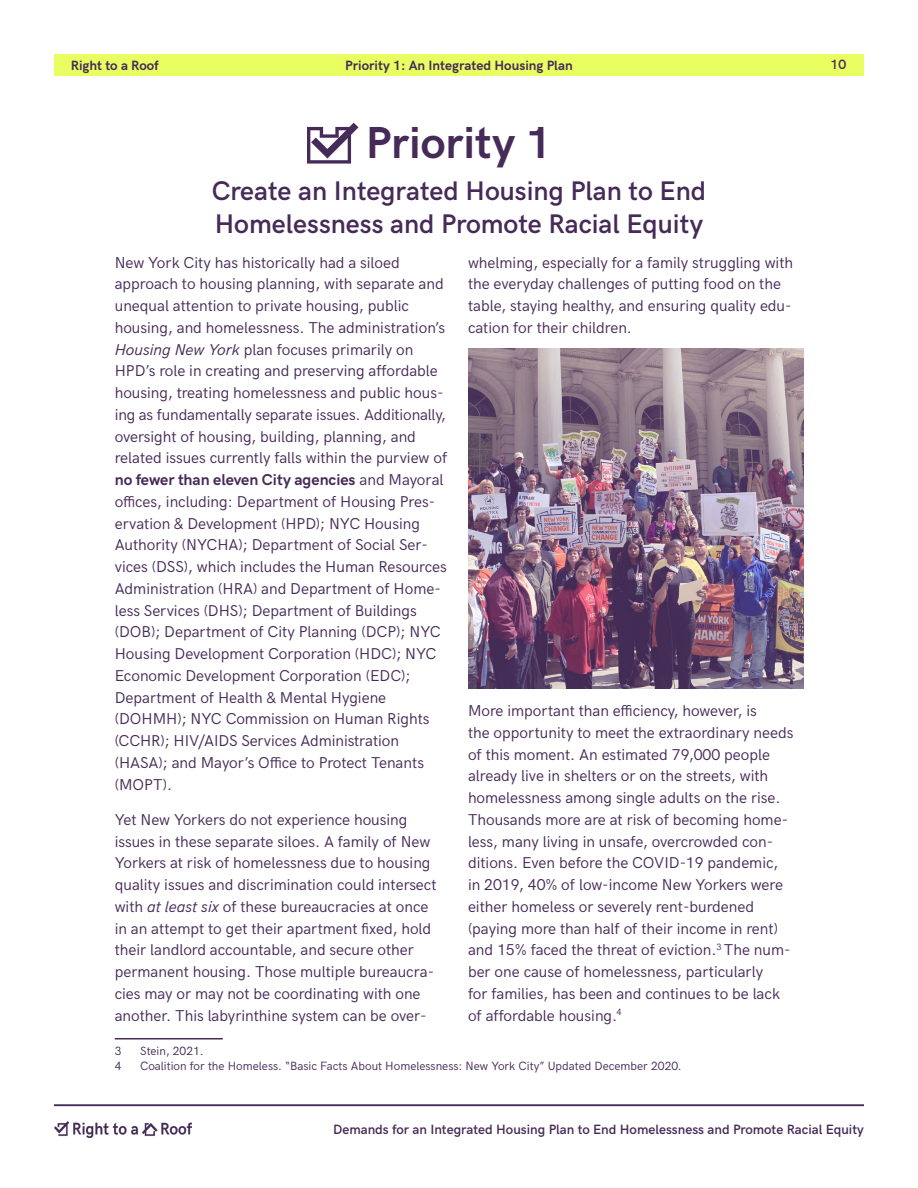
<style>
.page{position:relative;width:918px;height:1188px;background:#fff}
.page>*{position:absolute;margin:0;border:0;box-sizing:border-box;transform-origin:0 0}
.t1{font:700 45px "HK Grotesk";color:#462a57}
.t2{font:600 27px/33px "HK Grotesk";color:#462a57}
.t3{font:15.75px/21.8px "HK Grotesk";color:#462a57}
.t4{font:600 13.5px "HK Grotesk";color:#462a57}
.t5{font:700 13.5px "HK Grotesk";color:#462a57}
.footnote{font:12px "HK Grotesk";color:#462a57}
.s1{font-style:italic}
.s2{font-weight:700}
</style>
<div class="page">
<div style="left:54px;top:54px;width:810px;height:21px;background:#e9ff61"></div>
<hr style="left:54px;top:1104px;width:810px;height:2px;background:#462a57">
<img style="left:54px;top:1122px;width:138px;height:15px">
<svg style="left:307px;top:123px;width:51px;height:41px"></svg>
<img style="left:468px;top:348px;width:335px;height:340px">
<hr style="left:115px;top:1038px;width:108px;height:2px;background:#462a57">
<p class="t5" style="left:71px;top:55px;width:90px">Right to a Roof</p>
<p class="t5" style="left:345px;top:55px;width:229px">Priority 1: An Integrated Housing Plan</p>
<p class="t1" style="left:366px;top:108px;width:188px">Priority 1</p>
<p class="t2" style="left:212px;top:172px;width:496px">Create an Integrated Housing Plan to End<br>Homelessness and Promote Racial Equity</p>
<p class="t3" style="left:115px;top:250px;width:334px">New York City has historically had a siloed approach to housing planning, with separate and unequal attention to private housing, public housing, and homelessness. The administration’s <span class="s1">Housing New York</span> plan focuses primarily on HPD’s role in creating and preserving affordable housing, treating homelessness and public hous&shy;ing as fundamentally separate issues. Additionally, oversight of housing, building, planning, and related issues currently falls within the purview of <span class="s2">no fewer than eleven City agencies</span> and Mayoral offices, including: Department of Housing Pres&shy;ervation &amp; Development (HPD); NYC Housing Authority (NYCHA); Department of Social Ser&shy;vices (DSS), which includes the Human Resources Administration (HRA) and Department of Home&shy;less Services (DHS); Department of Buildings (DOB); Department of City Planning (DCP); NYC Housing Development Corporation (HDC); NYC Economic Development Corporation (EDC); Department of Health &amp; Mental Hygiene (DOHMH); NYC Commission on Human Rights (CCHR); HIV/AIDS Services Administration (HASA); and Mayor’s Office to Protect Tenants (MOPT).</p>
<p class="t3" style="left:115px;top:807px;width:323px">Yet New Yorkers do not experience housing issues in these separate siloes. A family of New Yorkers at risk of homelessness due to housing quality issues and discrimination could intersect with <span class="s1">at least six</span> of these bureaucracies at once in an attempt to get their apartment fixed, hold their landlord accountable, and secure other permanent housing. Those multiple bureaucra&shy;cies may or may not be coordinating with one another. This labyrinthine system can be over-</p>
<p class="t3" style="left:468px;top:250px;width:327px">whelming, especially for a family struggling with the everyday challenges of putting food on the table, staying healthy, and ensuring quality edu&shy;cation for their children.</p>
<p class="t3" style="left:468px;top:698px;width:327px">More important than efficiency, however, is<br>the opportunity to meet the extraordinary needs of this moment. An estimated 79,000 people already live in shelters or on the streets, with homelessness among single adults on the rise.<br>Thousands more are at risk of becoming home&shy;less, many living in unsafe, overcrowded con&shy;ditions. Even before the COVID-19 pandemic, in 2019, 40% of low-income New Yorkers were either homeless or severely rent-burdened (paying more than half of their income in rent) and 15% faced the threat of eviction.<sup>3</sup> The num&shy;ber one cause of homelessness, particularly<br>for families, has been and continues to be lack of affordable housing.<sup>4</sup></p>
<p class="footnote" style="left:115px;top:1042px;width:8px">3</p>
<p class="footnote" style="left:140px;top:1042px;width:65px">Stein, 2021.</p>
<p class="footnote" style="left:115px;top:1057px;width:8px">4</p>
<p class="footnote" style="left:140px;top:1057px;width:543px">Coalition for the Homeless. “Basic Facts About Homelessness: New York City” Updated December 2020.</p>
<p class="t4" style="left:831px;top:55px;width:17px">10</p>
<p class="t4" style="left:333px;top:1119px;width:532px">Demands for an Integrated Housing Plan to End Homelessness and Promote Racial Equity</p>
</div>
